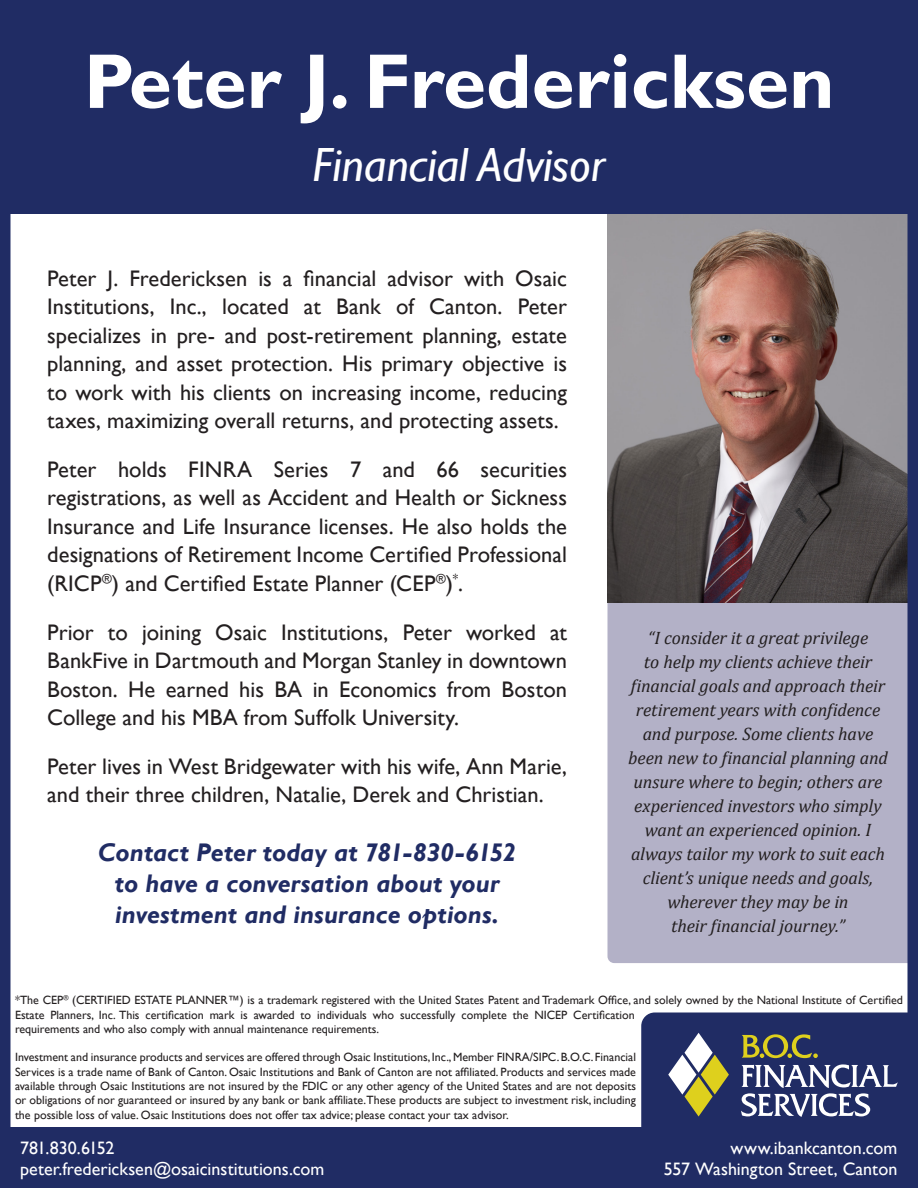
<style>
.page{position:relative;width:918px;height:1188px;background:#fff}
.page>*{position:absolute;margin:0;border:0;box-sizing:border-box;transform-origin:0 0}
.t1{font:700 78px "Gill Sans";color:#fff}
.t2{font:italic 48px "Gill Sans";color:#fff}
.t3{font:italic 700 25.5px/30.6px "Gill Sans";color:#202c64;text-align:center}
.t4{font:22.5px/28.5px "Gill Sans";color:#231f20;text-align:justify}
.t5{font:italic 18px/24px "Cambria";letter-spacing:-.01em;color:#231f20;text-align:center}
.t6{font:18px/21px "Gill Sans";color:#fff}
.t7{font:12px/14.4px "Gill Sans";color:#231f20}
</style>
<div class="page">
<div style="left:608px;top:603px;width:299px;height:360px;background:#b3b1c7"></div>
<img style="left:608px;top:214px;width:299px;height:389px">
<div style="left:0;top:0;width:918px;height:214px;background:#202c64"></div>
<div style="left:641px;top:1012px;width:266px;height:115px;background:#202c64"></div>
<div style="left:0;top:1127px;width:918px;height:61px;background:#202c64"></div>
<div style="left:0;top:0;width:918px;height:1188px;border:10px solid #202c64"></div>
<svg style="left:668px;top:1033px;width:61px;height:84px"></svg>
<svg style="left:741px;top:1064px;width:157px;height:53px"></svg>
<svg style="left:742px;top:1034px;width:76px;height:24px;background:#656849"></svg>
<p class="t1" style="left:83px;top:35px;width:753px">Peter J. Fredericksen</p>
<p class="t2" style="left:312px;top:137px;width:295px">Financial Advisor</p>
<p class="t4" style="left:47px;top:264px;width:521px">Peter J. Fredericksen is a financial advisor with Osaic Institutions, Inc., located at Bank of Canton. Peter specializes in pre- and post-retirement planning, estate planning, and asset protection. His primary objective is to work with his clients on increasing income, reducing taxes, maximizing overall returns, and protecting assets.</p>
<p class="t4" style="left:47px;top:455px;width:521px">Peter holds FINRA Series 7 and 66 securities registrations, as well as Accident and Health or Sickness Insurance and Life Insurance licenses. He also holds the designations of Retirement Income Certified Professional (RICP<sup>®</sup>) and Certified Estate Planner (CEP<sup>®</sup>)<sup>*</sup>.</p>
<p class="t4" style="left:47px;top:618px;width:521px">Prior to joining Osaic Institutions, Peter worked at BankFive in Dartmouth and Morgan Stanley in downtown Boston. He earned his BA in Economics from Boston College and his MBA from Suffolk University.</p>
<p class="t4" style="left:47px;top:752px;width:521px">Peter lives in West Bridgewater with his wife, Ann Marie, and their three children, Natalie, Derek and Christian.</p>
<p class="t3" style="left:98px;top:838px;width:420px">Contact Peter today at 781-830-6152 to have a conversation about your investment and insurance options.</p>
<p class="t5" style="left:628px;top:625px;width:261px">“I consider it a great privilege<br>to help my clients achieve their financial goals and approach their retirement years with confidence and purpose. Some clients have been new to financial planning and unsure where to begin; others are experienced investors who simply want an experienced opinion. I always tailor my work to suit each client’s unique needs and goals, wherever they may be in<br>their financial journey.”</p>
<p class="t7" style="left:15px;top:993px;width:889px">*The CEP<sup>®</sup> (CERTIFIED ESTATE PLANNER™) is a trademark registered with the United States Patent and Trademark Office, and solely owned by the National Institute of Certified<br>Estate Planners, Inc. This certification mark is awarded to individuals who successfully complete the NICEP Certification<br>requirements and who also comply with annual maintenance requirements.</p>
<p class="t7" style="left:15px;top:1050px;width:623px;text-align:justify">Investment and insurance products and services are offered through Osaic Institutions, Inc., Member FINRA/SIPC. B.O.C. Financial Services is a trade name of Bank of Canton. Osaic Institutions and Bank of Canton are not affiliated. Products and services made available through Osaic Institutions are not insured by the FDIC or any other agency of the United States and are not deposits or obligations of nor guaranteed or insured by any bank or bank affiliate.These products are subject to investment risk, including the possible loss of value. Osaic Institutions does not offer tax advice; please contact your tax advisor.</p>
<p class="t6" style="left:20px;top:1137px;width:306px">781.830.6152 peter.fredericksen@osaicinstitutions.com</p>
<p class="t6" style="left:664px;top:1137px;width:235px;text-align:right">www.ibankcanton.com<br>557 Washington Street, Canton</p>
</div>
